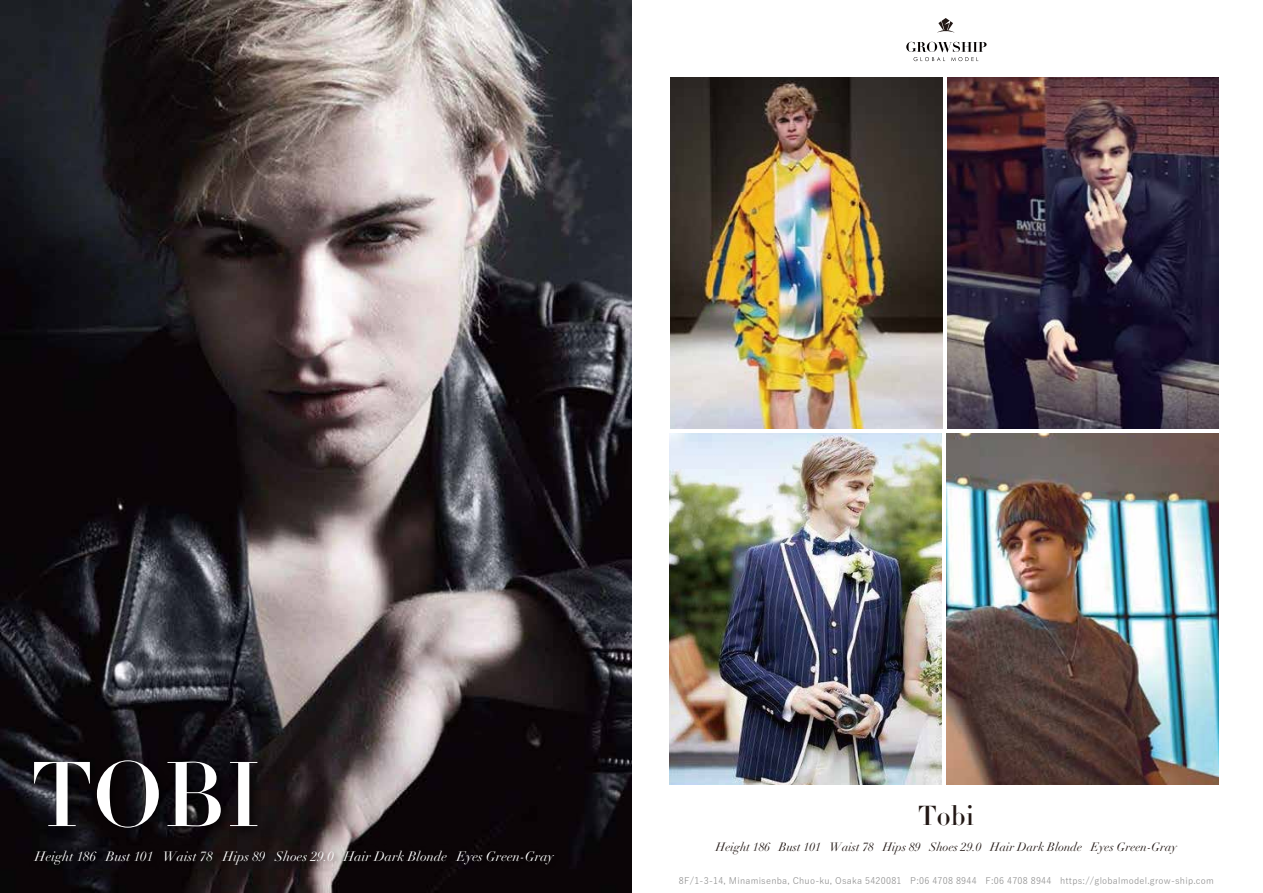
<style>
.page{position:relative;width:1263px;height:893px;background:#fff}
.page>*{position:absolute;margin:0;border:0;box-sizing:border-box;transform-origin:0 0}
.t1{font:90px "Didot LT Pro Headline";color:#fff}
.t2{font:27px "Didot LT Pro Headline";color:#221815}
.t3{font:italic 13.5px "Didot LT Pro";color:#fff}
.t4{font:italic 12px "Didot LT Pro";color:#221815}
.t5{font:9px "Yu Gothic";letter-spacing:.025em;color:#898989}
</style>
<div class="page">
<img style="left:0;top:0;width:631px;height:893px">
<img style="left:670px;top:78px;width:272px;height:350px">
<img style="left:947px;top:78px;width:272px;height:350px">
<img style="left:669px;top:433px;width:272px;height:351px">
<img style="left:946px;top:433px;width:272px;height:351px">
<img style="left:23px;top:740px;width:591px;height:132px">
<img style="left:29px;top:845px;width:581px;height:32px">
<svg style="left:937px;top:18px;width:18px;height:15px"></svg>
<svg style="left:906px;top:42px;width:80px;height:19px"></svg>
<h1 class="t1" style="left:32px;top:739px;width:232px">TOBI</h1>
<h3 class="t3" style="left:35px;top:848px;width:520px">Height 186 Bust 101 Waist 78 Hips 89 Shoes 29.0 Hair Dark Blonde Eyes Green-Gray</h3>
<h2 class="t2" style="left:918px;top:799px;width:58px">Tobi</h2>
<h3 class="t4" style="left:716px;top:839px;width:463px">Height 186 Bust 101 Waist 78 Hips 89 Shoes 29.0 Hair Dark Blonde Eyes Green-Gray</h3>
<p class="t5" style="left:679px;top:872px;width:536px">8F/1-3-14, Minamisenba, Chuo-ku, Osaka 5420081 P:06 4708 8944 F:06 4708 8944 https://globalmodel.grow-ship.com</p>
</div>
